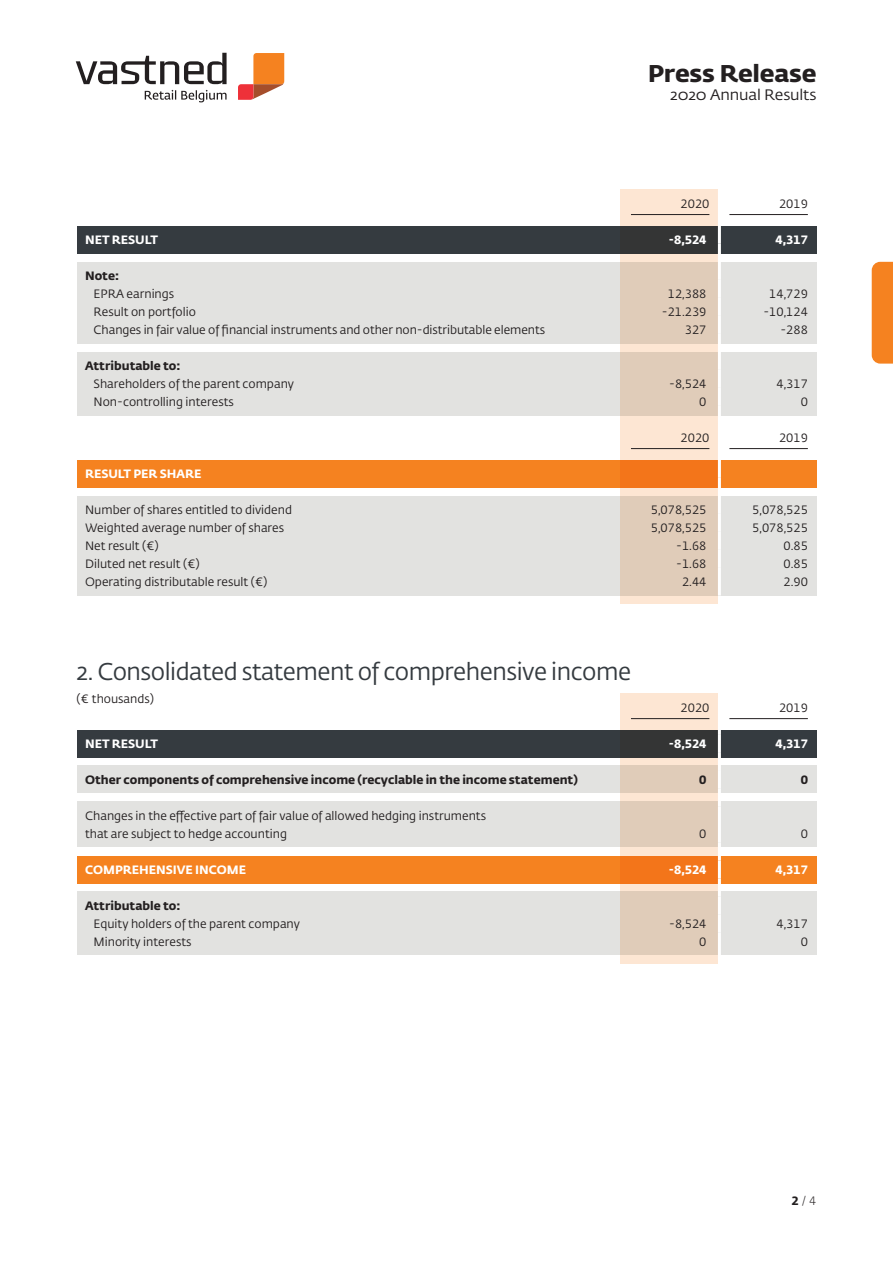
<style>
.page{position:relative;width:893px;height:1263px;background:#fff}
.page>*{position:absolute;margin:0;border:0;box-sizing:border-box;transform-origin:0 0}
.t1{font:24px "Fedra Sans Std";letter-spacing:-.02em;color:#353b40}
.t2{font:700 24px "Fedra Sans Std";letter-spacing:-.01em;color:#231f20;scale:1.05 1}
.t3{font:15px "Fedra Sans Std";letter-spacing:-.01em;color:#231f20;scale:1.05 1}
.t4{font:12px/18px "Fedra Sans Std";color:#231f20}
.t5{font:700 12px "Fedra Sans Std";color:#231f20}
.t6{font:700 12px "Fedra Sans Std";color:#fff}
.t7{font:300 12px "Fedra Sans Std";color:#231f20}
.s1{font-weight:700}
</style>
<div class="page">
<svg style="left:145px;top:90px;width:82px;height:12px"></svg>
<svg style="left:76px;top:53px;width:151px;height:31px"></svg>
<svg style="left:238px;top:53px;width:46px;height:47px"></svg>
<div style="left:872px;top:262px;width:21px;height:102px;background:#f58220"></div>
<div style="left:77px;top:262px;width:739px;height:81px;background:#e2e2e0"></div>
<div style="left:77px;top:496px;width:739px;height:99px;background:#e2e2e0"></div>
<div style="left:77px;top:766px;width:739px;height:27px;background:#e2e2e0"></div>
<div style="left:77px;top:802px;width:739px;height:45px;background:#e2e2e0"></div>
<div style="left:77px;top:892px;width:739px;height:63px;background:#e2e2e0"></div>
<div style="left:77px;top:352px;width:739px;height:63px;background:#e2e2e0"></div>
<div style="left:77px;top:226px;width:739px;height:27px;background:#353b40"></div>
<div style="left:77px;top:730px;width:739px;height:27px;background:#353b40"></div>
<div style="left:77px;top:460px;width:739px;height:27px;background:#f58220"></div>
<div style="left:77px;top:856px;width:739px;height:27px;background:#f58220"></div>
<svg style="left:621px;top:694px;width:97px;height:270px;fill:#e0ccb9"></svg>
<svg style="left:621px;top:190px;width:97px;height:414px;background:#ddc2ac"></svg>
<hr style="left:718px;top:226px;width:3px;height:18px;background:#fff">
<hr style="left:718px;top:244px;width:3px;height:18px;background:#fff">
<hr style="left:718px;top:262px;width:3px;height:18px;background:#fff">
<hr style="left:718px;top:280px;width:3px;height:18px;background:#fff">
<hr style="left:718px;top:298px;width:3px;height:18px;background:#fff">
<hr style="left:718px;top:316px;width:3px;height:18px;background:#fff">
<hr style="left:718px;top:334px;width:3px;height:18px;background:#fff">
<hr style="left:718px;top:352px;width:3px;height:18px;background:#fff">
<hr style="left:718px;top:370px;width:3px;height:18px;background:#fff">
<hr style="left:718px;top:388px;width:3px;height:18px;background:#fff">
<hr style="left:718px;top:406px;width:3px;height:18px;background:#fff">
<hr style="left:718px;top:460px;width:3px;height:18px;background:#fff">
<hr style="left:718px;top:478px;width:3px;height:18px;background:#fff">
<hr style="left:718px;top:496px;width:3px;height:18px;background:#fff">
<hr style="left:718px;top:514px;width:3px;height:18px;background:#fff">
<hr style="left:718px;top:532px;width:3px;height:18px;background:#fff">
<hr style="left:718px;top:550px;width:3px;height:18px;background:#fff">
<hr style="left:718px;top:568px;width:3px;height:27px;background:#fff">
<hr style="left:631px;top:214px;width:78px;height:1px;background:#231f20">
<hr style="left:729px;top:214px;width:79px;height:1px;background:#231f20">
<hr style="left:631px;top:448px;width:78px;height:1px;background:#231f20">
<hr style="left:729px;top:448px;width:79px;height:1px;background:#231f20">
<hr style="left:718px;top:716px;width:3px;height:18px;background:#fff">
<hr style="left:718px;top:734px;width:3px;height:18px;background:#fff">
<hr style="left:718px;top:752px;width:3px;height:18px;background:#fff">
<hr style="left:718px;top:770px;width:3px;height:18px;background:#fff">
<hr style="left:718px;top:788px;width:3px;height:18px;background:#fff">
<hr style="left:718px;top:806px;width:3px;height:36px;background:#fff">
<hr style="left:718px;top:842px;width:3px;height:18px;background:#fff">
<hr style="left:718px;top:860px;width:3px;height:18px;background:#fff">
<hr style="left:718px;top:878px;width:3px;height:18px;background:#fff">
<hr style="left:718px;top:896px;width:3px;height:18px;background:#fff">
<hr style="left:718px;top:914px;width:3px;height:18px;background:#fff">
<hr style="left:718px;top:932px;width:3px;height:27px;background:#fff">
<hr style="left:631px;top:718px;width:78px;height:1px;background:#231f20">
<hr style="left:729px;top:718px;width:79px;height:1px;background:#231f20">
<h1 class="t2" style="left:648px;top:58px;width:162px">Press Release</h1>
<p class="t3" style="left:670px;top:85px;width:141px">2020 Annual Results</p>
<p class="t4" style="left:681px;top:195px;width:30px">2020</p>
<p class="t4" style="left:779px;top:195px;width:30px">2019</p>
<p class="t6" style="left:85px;top:232px;width:74px">NET RESULT</p>
<p class="t6" style="left:669px;top:232px;width:39px">-8,524</p>
<p class="t6" style="left:776px;top:232px;width:34px">4,317</p>
<p class="t5" style="left:85px;top:268px;width:36px">Note:</p>
<p class="t4" style="left:94px;top:285px;width:82px">EPRA earnings</p>
<p class="t4" style="left:668px;top:285px;width:40px">12,388</p>
<p class="t4" style="left:769px;top:285px;width:40px">14,729</p>
<p class="t4" style="left:94px;top:303px;width:104px">Result on portfolio</p>
<p class="t4" style="left:662px;top:303px;width:46px">-21.239</p>
<p class="t4" style="left:763px;top:303px;width:46px">-10,124</p>
<p class="t4" style="left:94px;top:321px;width:453px">Changes in fair value of financial instruments and other non-distributable elements</p>
<p class="t4" style="left:685px;top:321px;width:23px">327</p>
<p class="t4" style="left:780px;top:321px;width:29px">-288</p>
<p class="t5" style="left:85px;top:358px;width:97px">Attributable to:</p>
<p class="t4" style="left:94px;top:375px;width:202px">Shareholders of the parent company</p>
<p class="t4" style="left:669px;top:375px;width:39px">-8,524</p>
<p class="t4" style="left:776px;top:375px;width:33px">4,317</p>
<p class="t4" style="left:94px;top:393px;width:142px">Non-controlling interests</p>
<p class="t4" style="left:699px;top:393px;width:9px">0</p>
<p class="t4" style="left:801px;top:393px;width:9px">0</p>
<p class="t4" style="left:681px;top:429px;width:30px">2020</p>
<p class="t4" style="left:779px;top:429px;width:30px">2019</p>
<p class="t6" style="left:85px;top:466px;width:118px">RESULT PER SHARE</p>
<p class="t4" style="left:85px;top:501px;width:209px">Number of shares entitled to dividend</p>
<p class="t4" style="left:651px;top:501px;width:57px">5,078,525</p>
<p class="t4" style="left:752px;top:501px;width:57px">5,078,525</p>
<p class="t4" style="left:85px;top:519px;width:201px">Weighted average number of shares</p>
<p class="t4" style="left:651px;top:519px;width:57px">5,078,525</p>
<p class="t4" style="left:752px;top:519px;width:57px">5,078,525</p>
<p class="t4" style="left:85px;top:537px;width:75px">Net result (€)</p>
<p class="t4" style="left:676px;top:537px;width:32px">-1.68</p>
<p class="t4" style="left:783px;top:537px;width:26px">0.85</p>
<p class="t4" style="left:85px;top:555px;width:116px">Diluted net result (€)</p>
<p class="t4" style="left:676px;top:555px;width:32px">-1.68</p>
<p class="t4" style="left:783px;top:555px;width:26px">0.85</p>
<p class="t4" style="left:85px;top:573px;width:184px">Operating distributable result (€)</p>
<p class="t4" style="left:682px;top:573px;width:26px">2.44</p>
<p class="t4" style="left:783px;top:573px;width:26px">2.90</p>
<h1 class="t1" style="left:77px;top:657px;width:556px">2. Consolidated statement of comprehensive income</h1>
<p class="t4" style="left:77px;top:690px;width:79px">(€ thousands)</p>
<p class="t4" style="left:681px;top:699px;width:30px">2020</p>
<p class="t4" style="left:779px;top:699px;width:30px">2019</p>
<p class="t6" style="left:85px;top:736px;width:74px">NET RESULT</p>
<p class="t6" style="left:669px;top:736px;width:39px">-8,524</p>
<p class="t6" style="left:776px;top:736px;width:34px">4,317</p>
<p class="t5" style="left:85px;top:772px;width:494px">Other components of comprehensive income (recyclable in the income statement)</p>
<p class="t5" style="left:699px;top:772px;width:9px">0</p>
<p class="t5" style="left:801px;top:772px;width:9px">0</p>
<p class="t4" style="left:85px;top:807px;width:403px">Changes in the effective part of fair value of allowed hedging instruments that are subject to hedge accounting</p>
<p class="t4" style="left:699px;top:825px;width:9px">0</p>
<p class="t4" style="left:801px;top:825px;width:9px">0</p>
<p class="t6" style="left:85px;top:862px;width:163px">COMPREHENSIVE INCOME</p>
<p class="t6" style="left:669px;top:862px;width:39px">-8,524</p>
<p class="t6" style="left:776px;top:862px;width:34px">4,317</p>
<p class="t5" style="left:85px;top:898px;width:97px">Attributable to:</p>
<p class="t4" style="left:94px;top:915px;width:208px">Equity holders of the parent company</p>
<p class="t4" style="left:669px;top:915px;width:39px">-8,524</p>
<p class="t4" style="left:776px;top:915px;width:33px">4,317</p>
<p class="t4" style="left:94px;top:933px;width:100px">Minority interests</p>
<p class="t4" style="left:699px;top:933px;width:9px">0</p>
<p class="t4" style="left:801px;top:933px;width:9px">0</p>
<p class="t7" style="left:792px;top:1193px;width:26px"><span class="s1">2</span> / 4</p>
</div>
